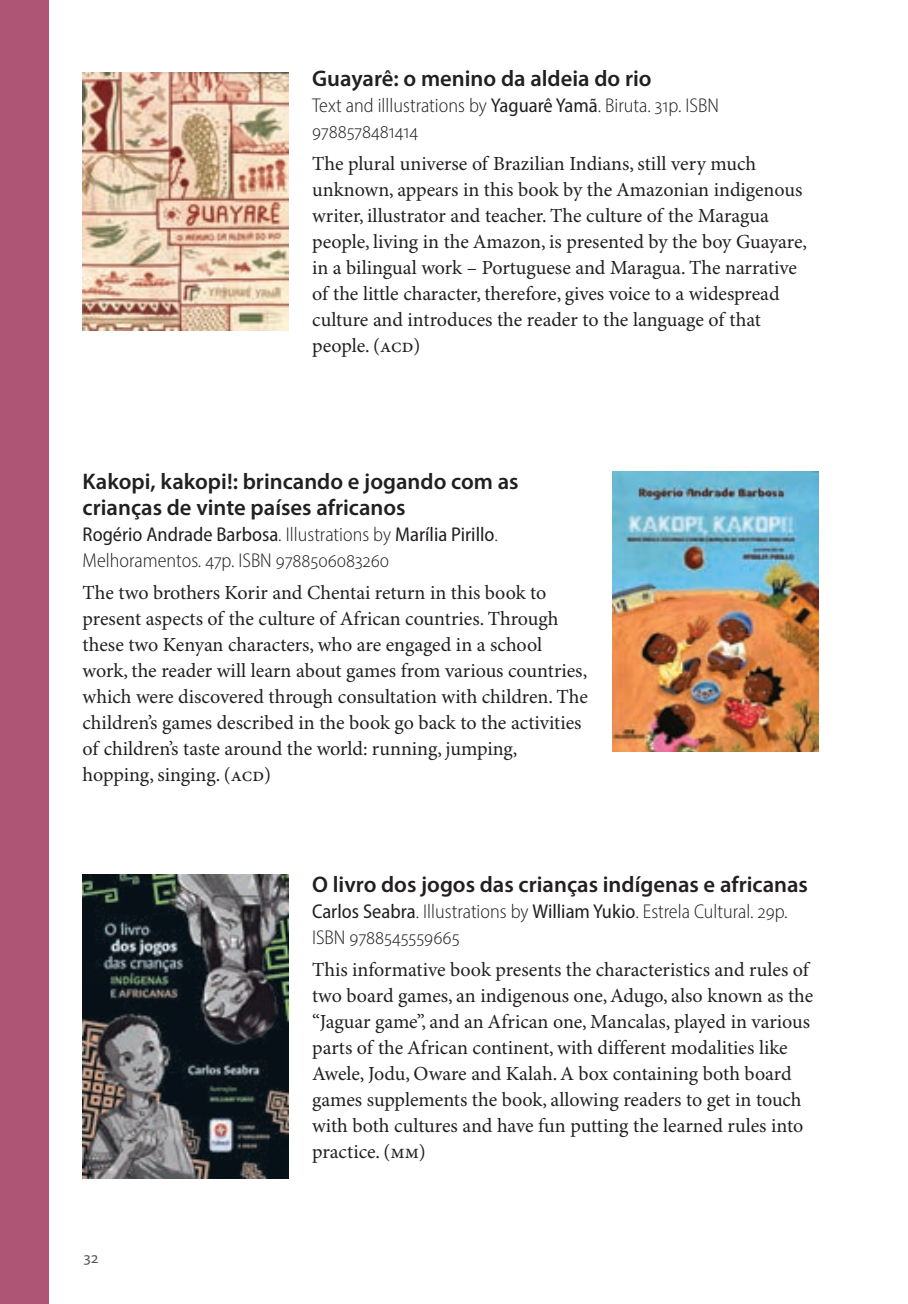
<style>
.page{position:relative;width:908px;height:1304px;background:#fff}
.page>*{position:absolute;margin:0;border:0;box-sizing:border-box;transform-origin:0 0}
.Resenhas_-_Titulo_Li{font:600 22.6px/26px "Myriad Pro";color:#231f20}
.Resenhas_-_Texto_Res{font:20px/26px "Minion Pro";color:#231f20}
.Resenhas_-_Bookinfo{font:300 semi-condensed 20px/26px "Myriad Pro";color:#231f20}
.t1{font:16px "Myriad Pro";color:#57585a}
.s1{font-weight:400}
</style>
<div class="page">
<div style="left:0;top:0;width:49px;height:1304px;background:#ae5575"></div>
<img style="left:83px;top:73px;width:205px;height:257px">
<img style="left:83px;top:875px;width:205px;height:304px">
<img style="left:612px;top:472px;width:206px;height:279px">
<p class="Resenhas_-_Titulo_Li" style="left:312px;top:65px;width:341px">Guayarê: o menino da aldeia do rio</p>
<p class="Resenhas_-_Bookinfo" style="left:312px;top:92px;width:408px">Text and illlustrations by <span class="s1">Yaguarê Yamã</span>. Biruta. 31p. ISBN<br>9788578481414</p>
<p class="Resenhas_-_Texto_Res" style="left:312px;top:152px;width:496px">The plural universe of Brazilian Indians, still very much unknown, appears in this book by the Amazonian indigenous writer, illustrator and teacher. The culture of the Maragua people, living in the Amazon, is presented by the boy Guayare, in a bilingual work – Portuguese and Maragua. The narrative of the little character, therefore, gives voice to a widespread culture and introduces the reader to the language of that people. (ACD)</p>
<p class="Resenhas_-_Titulo_Li" style="left:83px;top:467px;width:437px">Kakopi, kakopi!: brincando e jogando com as crianças de vinte países africanos</p>
<p class="Resenhas_-_Bookinfo" style="left:83px;top:521px;width:416px"><span class="s1">Rogério Andrade Barbosa</span>. Illustrations by <span class="s1">Marília Pirillo</span>.<br>Melhoramentos. 47p. ISBN 9788506083260</p>
<p class="Resenhas_-_Texto_Res" style="left:83px;top:580px;width:506px">The two brothers Korir and Chentai return in this book to present aspects of the culture of African countries. Through these two Kenyan characters, who are engaged in a school work, the reader will learn about games from various countries, which were discovered through consultation with children. The children’s games described in the book go back to the activities of children’s taste around the world: running, jumping, hopping, singing. (ACD)</p>
<p class="t1" style="left:84px;top:1248px;width:16px">32</p>
<p class="Resenhas_-_Titulo_Li" style="left:312px;top:871px;width:497px">O livro dos jogos das crianças indígenas e africanas</p>
<p class="Resenhas_-_Bookinfo" style="left:312px;top:898px;width:477px"><span class="s1">Carlos Seabra</span>. Illustrations by <span class="s1">William Yukio</span>. Estrela Cultural. 29p.<br>ISBN 9788545559665</p>
<p class="Resenhas_-_Texto_Res" style="left:312px;top:958px;width:502px">This informative book presents the characteristics and rules of two board games, an indigenous one, Adugo, also known as the “Jaguar game”, and an African one, Mancalas, played in various parts of the African continent, with different modalities like Awele, Jodu, Oware and Kalah. A box containing both board games supplements the book, allowing readers to get in touch with both cultures and have fun putting the learned rules into practice. (MM)</p>
</div>
